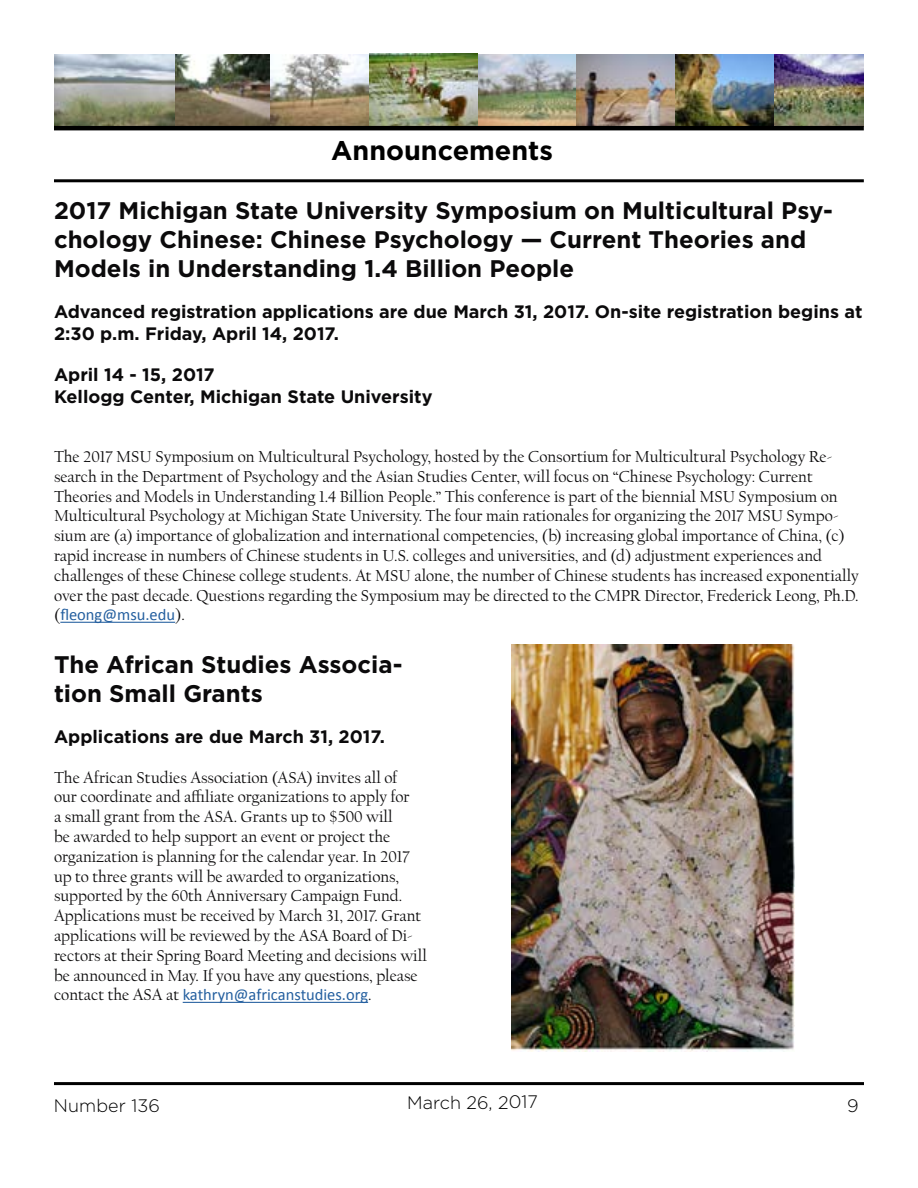
<style>
.page{position:relative;width:918px;height:1188px;background:#fff}
.page>*{position:absolute;margin:0;border:0;box-sizing:border-box;transform-origin:0 0}
.t1{font:700 27px "Gotham";color:#000}
.t2{font:700 24px/28.8px "Gotham";color:#0b0a0b}
.t3{font:700 18px/21.6px "Gotham";color:#0b0a0b}
.t4{font:300 18px "Gotham";letter-spacing:-.01em;color:#000}
.t5{font:16.5px/19.8px "Californian FB";color:#0b0a0b}
.t6{font:16.5px "Calibri";color:#245f9f}
.s1{font-family:"Californian FB";color:#0b0a0b}
</style>
<div class="page">
<hr style="left:54px;top:179px;width:810px;height:3px;background:#000">
<img style="left:174px;top:54px;width:690px;height:72px">
<img style="left:54px;top:54px;width:120px;height:72px">
<hr style="left:54px;top:126px;width:810px;height:4px;background:#000">
<hr style="left:54px;top:1082px;width:810px;height:3px;background:#000">
<hr style="left:60px;top:622px;width:115px;height:1px;background:#245f9f">
<hr style="left:183px;top:1002px;width:185px;height:1px;background:#245f9f">
<img style="left:511px;top:644px;width:283px;height:408px">
<h1 class="t1" style="left:331px;top:133px;width:223px">Announcements</h1>
<h2 class="t2" style="left:54px;top:196px;width:780px">2017 Michigan State University Symposium on Multicultural Psy&shy;chology Chinese: Chinese Psychology — Current Theories and<br>Models in Understanding 1.4 Billion People</h2>
<p class="t3" style="left:54px;top:301px;width:810px">Advanced registration applications are due March 31, 2017. On-site registration begins at<br>2:30 p.m. Friday, April 14, 2017.</p>
<p class="t3" style="left:54px;top:364px;width:380px">April 14 - 15, 2017<br>Kellogg Center, Michigan State University</p>
<p class="t5" style="left:54px;top:447px;width:806px">The 2017 MSU Symposium on Multicultural Psychology, hosted by the Consortium for Multicultural Psychology Re&shy;search in the Department of Psychology and the Asian Studies Center, will focus on “Chinese Psychology: Current Theories and Models in Understanding 1.4 Billion People.” This conference is part of the biennial MSU Symposium on Multicultural Psychology at Michigan State University. The four main rationales for organizing the 2017 MSU Sympo&shy;sium are (a) importance of globalization and international competencies, (b) increasing global importance of China, (c) rapid increase in numbers of Chinese students in U.S. colleges and universities, and (d) adjustment experiences and challenges of these Chinese college students. At MSU alone, the number of Chinese students has increased exponentially over the past decade. Questions regarding the Symposium may be directed to the CMPR Director, Frederick Leong, Ph.D.</p>
<p class="t6" style="left:54px;top:604px;width:133px"><span class="s1">(</span>fleong@msu.edu<span class="s1">).</span></p>
<h2 class="t2" style="left:54px;top:650px;width:350px">The African Studies Associa&shy;tion Small Grants</h2>
<p class="t3" style="left:54px;top:726px;width:332px">Applications are due March 31, 2017.</p>
<p class="t5" style="left:54px;top:768px;width:374px">The African Studies Association (ASA) invites all of<br>our coordinate and affiliate organizations to apply for<br>a small grant from the ASA. Grants up to $500 will<br>be awarded to help support an event or project the organization is planning for the calendar year. In 2017 up to three grants will be awarded to organizations, supported by the 60th Anniversary Campaign Fund.<br>Applications must be received by March 31, 2017. Grant applications will be reviewed by the ASA Board of Di&shy;rectors at their Spring Board Meeting and decisions will be announced in May. If you have any questions, please</p>
<p class="t6" style="left:54px;top:985px;width:319px"><span class="s1">contact the ASA at</span> kathryn@africanstudies.org<span class="s1">.</span></p>
<p class="t4" style="left:54px;top:1094px;width:108px">Number 136</p>
<p class="t4" style="left:407px;top:1091px;width:133px">March 26, 2017</p>
<p class="t4" style="left:847px;top:1095px;width:13px">9</p>
</div>
